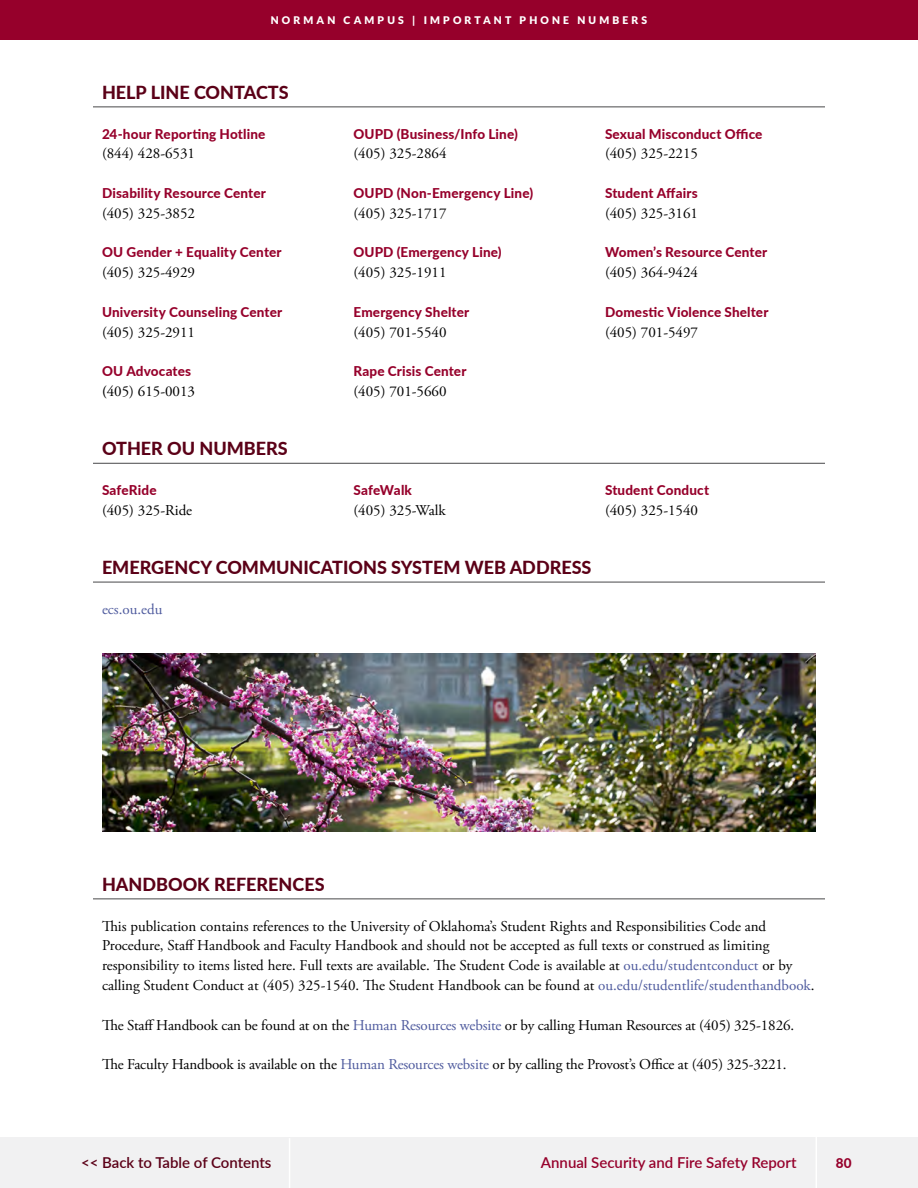
<style>
.page{position:relative;width:918px;height:1188px;background:#fff}
.page>*{position:absolute;margin:0;border:0;box-sizing:border-box;transform-origin:0 0}
.SH1{font:800 18px "Lato";color:#5b0017}
.SH_Next{font:800 18px "Lato";color:#5b0017}
.T1_1Col{font:15px/19.8px "Adobe Garamond Pro";color:#000}
.T1_3Col{font:15px "Adobe Garamond Pro";color:#000}
.t1{font:600 15px "Lato";color:#96002b}
.t2{font:600 15px "Lato";color:#5b0017}
.T1_1Col-2{font:15px "Adobe Garamond Pro";color:#4f5b9e}
.T1_3Col_NoSp{font:800 13.5px "Lato";letter-spacing:.01em;color:#96002b}
.T1_3Col_NoSp_Next{font:800 13.5px "Lato";letter-spacing:.01em;color:#96002b}
.t3{font:900 10.5px "Lato";letter-spacing:.3em;color:#fff}
.s1{font-weight:600}
.s2{color:#4f5b9e}
</style>
<div class="page">
<div style="left:0;top:1138px;width:918px;height:50px;background:#f1f1f2"></div>
<hr style="left:816px;top:1136px;width:1px;height:52px;background:#fff">
<div style="left:0;top:0;width:918px;height:40px;background:#96002b"></div>
<hr style="left:289px;top:1138px;width:1px;height:50px;background:#fff">
<hr style="left:93px;top:106px;width:732px;height:1px;background:#48484a">
<hr style="left:93px;top:463px;width:732px;height:1px;background:#48484a">
<hr style="left:93px;top:582px;width:732px;height:1px;background:#48484a">
<hr style="left:93px;top:898px;width:732px;height:1px;background:#48484a">
<img style="left:102px;top:654px;width:714px;height:178px">
<p class="t3" style="left:271px;top:14px;width:23px">N ORMAN</p>
<p class="t3" style="left:344px;top:14px;width:22px">C AMPUS</p>
<p class="t3" style="left:412px;top:14px;width:237px">| IMPORTANT PHONE NUMBERS</p>
<p class="SH_Next" style="left:102px;top:79px;width:188px">HELP LINE CONTACTS</p>
<p class="T1_3Col_NoSp" style="left:102px;top:124px;width:165px">24-hour Reporting Hotline</p>
<p class="T1_3Col" style="left:102px;top:145px;width:95px">(844) 428-6531</p>
<p class="T1_3Col_NoSp" style="left:102px;top:183px;width:165px">Disability Resource Center</p>
<p class="T1_3Col" style="left:102px;top:204px;width:95px">(405) 325-3852</p>
<p class="T1_3Col_NoSp" style="left:102px;top:242px;width:181px">OU Gender + Equality Center</p>
<p class="T1_3Col" style="left:102px;top:263px;width:95px">(405) 325-4929</p>
<p class="T1_3Col_NoSp" style="left:102px;top:302px;width:182px">University Counseling Center</p>
<p class="T1_3Col" style="left:102px;top:323px;width:95px">(405) 325-2911</p>
<p class="T1_3Col_NoSp" style="left:102px;top:361px;width:91px">OU Advocates</p>
<p class="T1_3Col" style="left:102px;top:382px;width:95px"><span class="s1">(</span>405) 615-0013</p>
<h2 class="SH1" style="left:102px;top:435px;width:187px">OTHER OU NUMBERS</h2>
<p class="T1_3Col_NoSp" style="left:102px;top:480px;width:56px">SafeRide</p>
<p class="T1_3Col" style="left:102px;top:501px;width:92px">(405) 325-Ride</p>
<p class="T1_3Col_NoSp_Next" style="left:354px;top:124px;width:166px">OUPD (Business/Info Line)</p>
<p class="T1_3Col" style="left:353px;top:145px;width:95px">(405) 325-2864</p>
<p class="T1_3Col_NoSp" style="left:354px;top:183px;width:181px">OUPD (Non-Emergency Line)</p>
<p class="T1_3Col" style="left:353px;top:204px;width:95px">(405) 325-1717</p>
<p class="T1_3Col_NoSp" style="left:354px;top:242px;width:150px">OUPD (Emergency Line)</p>
<p class="T1_3Col" style="left:354px;top:263px;width:95px">(405) 325-1911</p>
<p class="T1_3Col_NoSp" style="left:354px;top:302px;width:117px">Emergency Shelter</p>
<p class="T1_3Col" style="left:354px;top:323px;width:95px">(405) 701-5540</p>
<p class="T1_3Col_NoSp" style="left:354px;top:361px;width:115px">Rape Crisis Center</p>
<p class="T1_3Col" style="left:354px;top:382px;width:95px">(405) 701-5660</p>
<p class="T1_3Col_NoSp" style="left:354px;top:480px;width:60px">SafeWalk</p>
<p class="T1_3Col" style="left:354px;top:501px;width:94px">(405) 325-Walk</p>
<p class="T1_3Col_NoSp" style="left:605px;top:124px;width:159px">Sexual Misconduct Office</p>
<p class="T1_3Col" style="left:605px;top:145px;width:95px">(405) 325-2215</p>
<p class="T1_3Col_NoSp" style="left:605px;top:183px;width:94px">Student Affairs</p>
<p class="T1_3Col" style="left:605px;top:204px;width:95px">(405) 325-3161</p>
<p class="T1_3Col_NoSp" style="left:605px;top:242px;width:164px">Women’s Resource Center</p>
<p class="T1_3Col" style="left:605px;top:263px;width:95px">(405) 364-9424</p>
<p class="T1_3Col_NoSp" style="left:605px;top:302px;width:165px">Domestic Violence Shelter</p>
<p class="T1_3Col" style="left:605px;top:323px;width:95px">(405) 701-5497</p>
<p class="T1_3Col_NoSp" style="left:605px;top:480px;width:106px">Student Conduct</p>
<p class="T1_3Col" style="left:605px;top:501px;width:95px">(405) 325-1540</p>
<h2 class="SH1" style="left:102px;top:554px;width:491px">EMERGENCY COMMUNICATIONS SYSTEM WEB ADDRESS</h2>
<p class="T1_1Col-2" style="left:102px;top:600px;width:62px">ecs.ou.edu</p>
<h2 class="SH1" style="left:102px;top:871px;width:224px">HANDBOOK REFERENCES</h2>
<p class="T1_1Col" style="left:102px;top:916px;width:714px">This publication contains references to the University of Oklahoma’s Student Rights and Responsibilities Code and Procedure, Staff Handbook and Faculty Handbook and should not be accepted as full texts or construed as limiting responsibility to items listed here. Full texts are available. The Student Code is available at <span class="s2">ou.edu/studentconduct</span> or by calling Student Conduct at (405) 325-1540. The Student Handbook can be found at <span class="s2">ou.edu/studentlife/studenthandbook</span>.</p>
<p class="T1_1Col" style="left:102px;top:1015px;width:694px">The Staff Handbook can be found at on the <span class="s2">Human Resources website</span> or by calling Human Resources at (405) 325-1826.</p>
<p class="T1_1Col" style="left:102px;top:1055px;width:686px">The Faculty Handbook is available on the <span class="s2">Human Resources website</span> or by calling the Provost’s Office at (405) 325-3221.</p>
<p class="t2" style="left:81px;top:1152px;width:192px">&lt;&lt; Back to Table of Contents</p>
<p class="t1" style="left:541px;top:1152px;width:257px">Annual Security and Fire Safety Report</p>
<p class="T1_3Col_NoSp" style="left:836px;top:1153px;width:17px">80</p>
</div>
